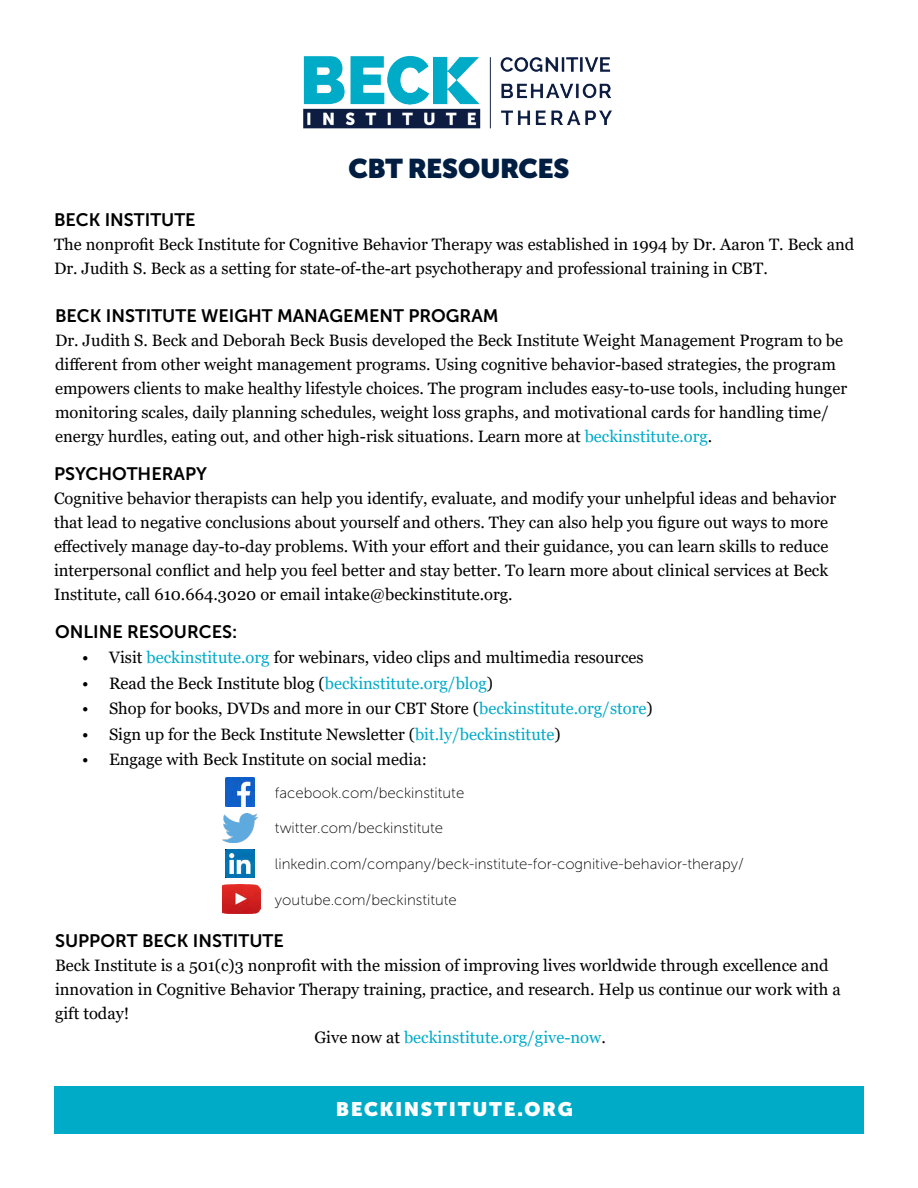
<style>
.page{position:relative;width:918px;height:1188px;background:#fff}
.page>*{position:absolute;margin:0;border:0;box-sizing:border-box;transform-origin:0 0}
.t1{font:900 27px "Museo Sans Display";color:#001e42}
.t2{font:900 19.5px "Museo Sans Display";letter-spacing:.1em;color:#fff}
.t3{font:18px "Museo Sans 700";color:#000}
.t4{font:16.5px/24px "Georgia";color:#000}
.t5{font:16.5px "Georgia";color:#00abc8}
.t6{font:15px "Museo Sans 100";color:#000}
.s1{color:#00abc8}
.s2{color:#000}
</style>
<div class="page">
<img style="left:304px;top:56px;width:308px;height:73px">
<div style="left:54px;top:1087px;width:810px;height:47px;background:#00abc8"></div>
<img style="left:226px;top:778px;width:28px;height:29px">
<img style="left:223px;top:813px;width:35px;height:29px">
<img style="left:226px;top:849px;width:28px;height:29px">
<img style="left:222px;top:885px;width:39px;height:28px">
<h1 class="t1" style="left:348px;top:153px;width:223px">CBT RESOURCES</h1>
<p class="t3" style="left:54px;top:210px;width:143px">BECK INSTITUTE</p>
<p class="t4" style="left:54px;top:233px;width:802px">The nonprofit Beck Institute for Cognitive Behavior Therapy was established in 1994 by Dr. Aaron T. Beck and<br>Dr. Judith S. Beck as a setting for state-of-the-art psychotherapy and professional training in CBT.</p>
<p class="t3" style="left:55px;top:306px;width:445px">BECK INSTITUTE WEIGHT MANAGEMENT PROGRAM</p>
<p class="t4" style="left:55px;top:329px;width:794px">Dr. Judith S. Beck and Deborah Beck Busis developed the Beck Institute Weight Management Program to be different from other weight management programs. Using cognitive behavior-based strategies, the program empowers clients to make healthy lifestyle choices. The program includes easy-to-use tools, including hunger monitoring scales, daily planning schedules, weight loss graphs, and motivational cards for handling time/ energy hurdles, eating out, and other high-risk situations. Learn more at <span class="s1">beckinstitute.org</span>.</p>
<p class="t3" style="left:54px;top:464px;width:154px">PSYCHOTHERAPY</p>
<p class="t4" style="left:54px;top:487px;width:784px">Cognitive behavior therapists can help you identify, evaluate, and modify your unhelpful ideas and behavior that lead to negative conclusions about yourself and others. They can also help you figure out ways to more effectively manage day-to-day problems. With your effort and their guidance, you can learn skills to reduce interpersonal conflict and help you feel better and stay better. To learn more about clinical services at Beck Institute, call 610.664.3020 or email intake@beckinstitute.org.</p>
<p class="t3" style="left:55px;top:622px;width:184px">ONLINE RESOURCES:</p>
<p class="t4" style="left:82px;top:646px;width:563px">• Visit <span class="s1">beckinstitute.org</span> for webinars, video clips and multimedia resources</p>
<p class="t4" style="left:82px;top:672px;width:413px">• Read the Beck Institute blog (<span class="s1">beckinstitute.org/blog</span>)</p>
<p class="t4" style="left:82px;top:697px;width:572px">• Shop for books, DVDs and more in our CBT Store (<span class="s1">beckinstitute.org/store</span>)</p>
<p class="t4" style="left:82px;top:723px;width:480px">• Sign up for the Beck Institute Newsletter (<span class="s1">bit.ly/beckinstitute</span>)</p>
<p class="t4" style="left:82px;top:748px;width:346px">• Engage with Beck Institute on social media:</p>
<p class="t6" style="left:275px;top:785px;width:191px">facebook.com/beckinstitute</p>
<p class="t6" style="left:275px;top:820px;width:170px">twitter.com/beckinstitute</p>
<p class="t6" style="left:275px;top:856px;width:470px">linkedin.com/company/beck-institute-for-cognitive-behavior-therapy/</p>
<p class="t6" style="left:275px;top:892px;width:183px">youtube.com/beckinstitute</p>
<p class="t3" style="left:55px;top:931px;width:230px">SUPPORT BECK INSTITUTE</p>
<p class="t4" style="left:55px;top:954px;width:775px">Beck Institute is a 501(c)3 nonprofit with the mission of improving lives worldwide through excellence and</p>
<p class="t4" style="left:55px;top:978px;width:787px">innovation in Cognitive Behavior Therapy training, practice, and research. Help us continue our work with a</p>
<p class="t4" style="left:55px;top:1002px;width:76px">gift today!</p>
<p class="t5" style="left:314px;top:1028px;width:293px"><span class="s2">Give now at</span> beckinstitute.org/give-now<span class="s2">.</span></p>
<p class="t2" style="left:336px;top:1098px;width:238px">BECKINSTITUTE.ORG</p>
</div>
